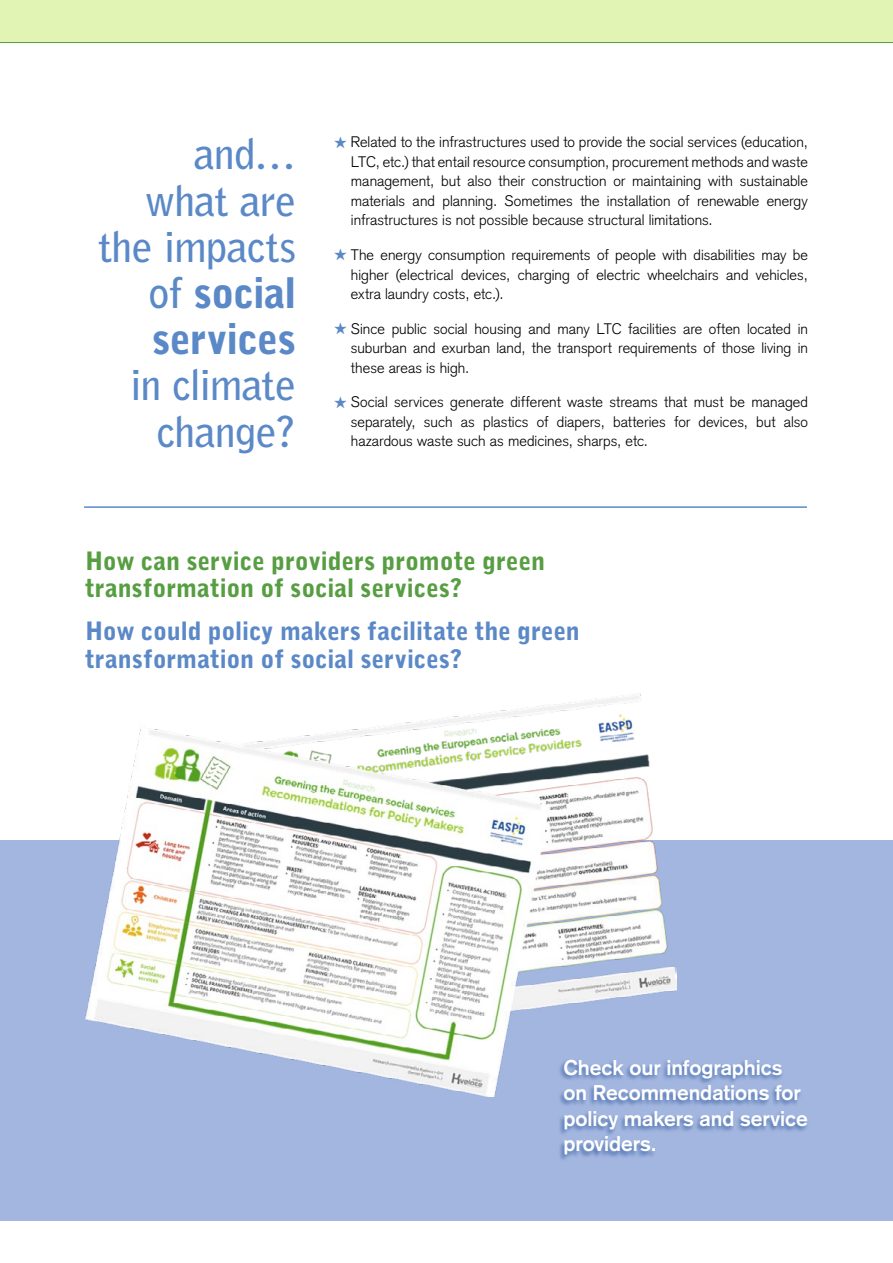
<style>
.page{position:relative;width:893px;height:1263px;background:#fff}
.page>*{position:absolute;margin:0;border:0;box-sizing:border-box;transform-origin:0 0}
.t1{font:700 42px/46.2px "Bell Gothic";letter-spacing:-.02em;color:#5b89c7;text-align:right}
.t2{font:900 25.2px/27.8px "Bell Gothic";letter-spacing:-.005em;color:#5b89c7}
.t3{font:900 25.2px/27.8px "Bell Gothic";color:#579e42}
.body_txt{font:700 21px/25.5px "Basic Commercial LT";letter-spacing:-.005em;color:#fff}
.t4{font:300 15px/19.5px "Basic Commercial LT";letter-spacing:.005em;color:#000;text-align:justify}
.s1{font-weight:900}
.s2{color:#5b89c7}
</style>
<div class="page">
<div style="left:0;top:0;width:893px;height:43px;background:#e1f4b3"></div>
<hr style="left:0;top:42px;width:893px;height:1px;background:#579e42">
<div style="left:0;top:840px;width:893px;height:380px;background:#a3b6df"></div>
<img style="left:85px;top:693px;width:592px;height:404px">
<div style="left:558px;top:1059px;width:251px;height:102px;background:#0f4190;opacity:.6"></div>
<hr style="left:84px;top:506px;width:723px;height:2px;background:#5b89c7">
<h1 class="t1" style="left:98px;top:131px;width:199px">and…<br>what are the impacts of <span class="s1">social services<br></span>in climate change?</h1>
<p class="t4" style="left:351px;top:132px;width:458px;text-indent:-17px"><span class="s2">★</span> Related to the infrastructures used to provide the social services (education, LTC, etc.) that entail resource consumption, procurement methods and waste management, but also their construction or maintaining with sustainable materials and planning. Sometimes the installation of renewable energy infrastructures is not possible because structural limitations.</p>
<p class="t4" style="left:351px;top:245px;width:459px;text-indent:-17px"><span class="s2">★</span> The energy consumption requirements of people with disabilities may be higher (electrical devices, charging of electric wheelchairs and vehicles, extra laundry costs, etc.).</p>
<p class="t4" style="left:351px;top:319px;width:459px;text-indent:-17px"><span class="s2">★</span> Since public social housing and many LTC facilities are often located in suburban and exurban land, the transport requirements of those living in these areas is high.</p>
<p class="t4" style="left:351px;top:392px;width:459px;text-indent:-17px"><span class="s2">★</span> Social services generate different waste streams that must be managed separately, such as plastics of diapers, batteries for devices, but also hazardous waste such as medicines, sharps, etc.</p>
<h1 class="t3" style="left:85px;top:547px;width:461px">How can service providers promote green transformation of social services?</h1>
<h1 class="t2" style="left:85px;top:617px;width:496px">How could policy makers facilitate the green transformation of social services?</h1>
<p class="body_txt" style="left:563px;top:1054px;width:246px">Check our infographics on Recommendations for policy makers and service providers.</p>
</div>
